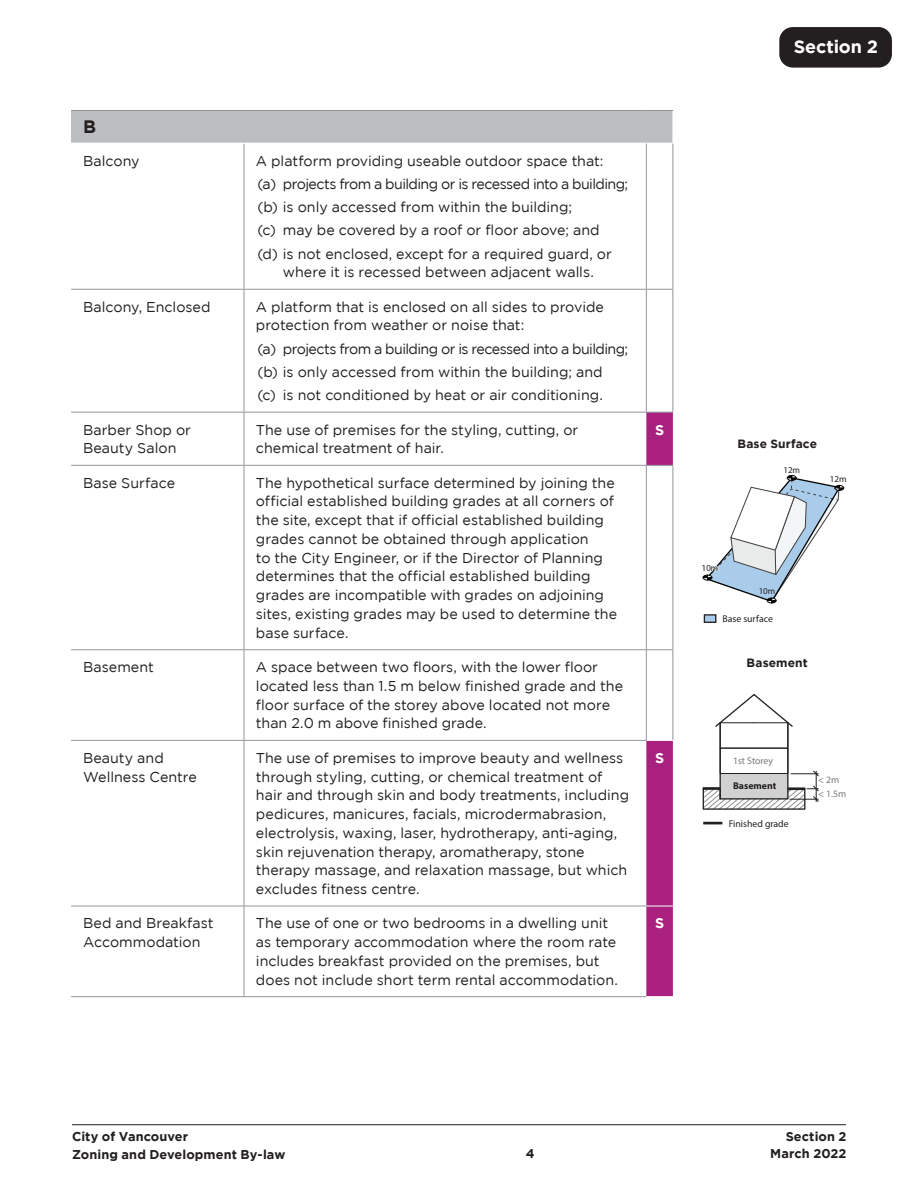
<style>
.page{position:relative;width:918px;height:1188px;background:#fff}
.page>*{position:absolute;margin:0;border:0;box-sizing:border-box;transform-origin:0 0}
.t1{font:700 18px "Gotham";letter-spacing:-.01em;color:#fff}
.A___B__in_gray_bar{font:700 18px "Gotham";color:#231f20}
.table_body_for_Secti{font:14.25px/18.8px "Gotham";color:#231f20}
.a__b__Section_2{font:14.25px/18.8px "Gotham";letter-spacing:-.01em;color:#231f20;text-align:center}
.a__b__Section_2-2{font:14.25px "Gotham";letter-spacing:-.045em;color:#231f20}
.Land_Use__A___B__in{font:700 14.25px "Gotham";color:#fff}
.t2{font:700 12.75px/17.2px "Gotham";letter-spacing:.005em;color:#231f20}
.Diagram_label_in_mar{font:700 12px "Gotham";letter-spacing:.01em;color:#231f20}
.t3{font:9.75px "Myriad Pro";color:#231f20}
.t4{font:9.75px "Myriad Pro";color:#787877}
.t5{font:700 9.75px "Myriad Pro";color:#231f20}
.t6{font:9px "Myriad Pro";color:#231f20}
</style>
<div class="page">
<hr style="left:72px;top:1124px;width:774px;height:1px;background:#231f20">
<div style="left:779px;top:27px;width:113px;height:41px;background:#231f20;border-radius:14px"></div>
<div style="left:71px;top:110px;width:602px;height:33px;background:#bcbdc0"></div>
<hr style="left:244px;top:143px;width:1px;height:146px;background:#939598">
<hr style="left:244px;top:290px;width:1px;height:122px;background:#939598">
<hr style="left:244px;top:413px;width:1px;height:52px;background:#939598">
<hr style="left:244px;top:466px;width:1px;height:183px;background:#939598">
<hr style="left:244px;top:650px;width:1px;height:90px;background:#939598">
<hr style="left:71px;top:740px;width:173px;height:1px;background:#939598">
<hr style="left:244px;top:740px;width:403px;height:1px;background:#939598">
<hr style="left:244px;top:741px;width:1px;height:165px;background:#939598">
<hr style="left:71px;top:906px;width:173px;height:1px;background:#939598">
<hr style="left:244px;top:906px;width:402px;height:1px;background:#939598">
<hr style="left:244px;top:906px;width:1px;height:90px;background:#939598">
<hr style="left:71px;top:996px;width:173px;height:1px;background:#939598">
<hr style="left:244px;top:996px;width:402px;height:1px;background:#939598">
<hr style="left:244px;top:143px;width:402px;height:1px;background:#fff">
<hr style="left:71px;top:649px;width:173px;height:1px;background:#939598">
<hr style="left:244px;top:649px;width:402px;height:1px;background:#939598">
<hr style="left:673px;top:650px;width:1px;height:90px;background:#939598">
<hr style="left:71px;top:289px;width:173px;height:1px;background:#939598">
<hr style="left:244px;top:289px;width:402px;height:1px;background:#939598">
<hr style="left:71px;top:412px;width:173px;height:1px;background:#939598">
<hr style="left:244px;top:412px;width:402px;height:1px;background:#939598">
<hr style="left:71px;top:465px;width:173px;height:1px;background:#939598">
<hr style="left:244px;top:465px;width:402px;height:1px;background:#939598">
<hr style="left:646px;top:143px;width:1px;height:146px;background:#939598">
<hr style="left:673px;top:143px;width:1px;height:146px;background:#939598">
<svg style="left:646px;top:289px;width:27px;height:1px"></svg>
<hr style="left:646px;top:290px;width:1px;height:122px;background:#939598">
<hr style="left:673px;top:290px;width:1px;height:122px;background:#939598">
<hr style="left:71px;top:110px;width:173px;height:1px;background:#939598">
<hr style="left:244px;top:110px;width:402px;height:1px;background:#939598">
<svg style="left:646px;top:110px;width:27px;height:1px"></svg>
<svg style="left:646px;top:412px;width:27px;height:585px"></svg>
<hr style="left:646px;top:466px;width:1px;height:183px;background:#939598">
<hr style="left:673px;top:466px;width:1px;height:183px;background:#939598">
<div style="left:720px;top:774px;width:68px;height:25px;background:#d2d1d1"></div>
<div style="left:720px;top:748px;width:68px;height:26px;border:1px solid #231f20"></div>
<svg style="left:715px;top:694px;width:78px;height:55px"></svg>
<div style="left:720px;top:722px;width:69px;height:78px;border:1px solid #231f20"></div>
<hr style="left:816px;top:771px;width:1px;height:31px;background:#231f20">
<svg style="left:791px;top:770px;width:28px;height:7px"></svg>
<svg style="left:702px;top:785px;width:117px;height:25px"></svg>
<hr style="left:703px;top:787px;width:17px;height:3px;background:#231f20">
<hr style="left:788px;top:787px;width:17px;height:3px;background:#231f20">
<svg style="left:703px;top:822px;width:19px;height:2px"></svg>
<div style="left:704px;top:615px;width:12px;height:7px;background:#aacceb"></div>
<div style="left:704px;top:614px;width:12px;height:9px;border:1px solid #231f20"></div>
<svg style="left:702px;top:475px;width:142px;height:128px"></svg>
<p class="A___B__in_gray_bar" style="left:83px;top:116px;width:14px">B</p>
<p class="table_body_for_Secti" style="left:83px;top:151px;width:58px">Balcony</p>
<p class="table_body_for_Secti" style="left:256px;top:151px;width:349px">A platform providing useable outdoor space that:</p>
<p class="a__b__Section_2-2" style="left:257px;top:176px;width:372px">(a) projects from a building or is recessed into a building;</p>
<p class="a__b__Section_2" style="left:257px;top:197px;width:316px">(b) is only accessed from within the building;</p>
<p class="a__b__Section_2" style="left:257px;top:221px;width:344px">(c) may be covered by a roof or floor above; and</p>
<p class="a__b__Section_2" style="left:257px;top:244px;width:356px">(d) is not enclosed, except for a required guard, or where it is recessed between adjacent walls.</p>
<p class="table_body_for_Secti" style="left:83px;top:297px;width:129px">Balcony, Enclosed</p>
<p class="table_body_for_Secti" style="left:256px;top:297px;width:350px">A platform that is enclosed on all sides to provide protection from weather or noise that:</p>
<p class="a__b__Section_2-2" style="left:257px;top:341px;width:372px">(a) projects from a building or is recessed into a building;</p>
<p class="a__b__Section_2" style="left:257px;top:362px;width:347px">(b) is only accessed from within the building; and</p>
<p class="a__b__Section_2" style="left:257px;top:386px;width:347px">(c) is not conditioned by heat or air conditioning.</p>
<p class="table_body_for_Secti" style="left:83px;top:420px;width:109px">Barber Shop or<br>Beauty Salon</p>
<p class="table_body_for_Secti" style="left:256px;top:420px;width:324px">The use of premises for the styling, cutting, or chemical treatment of hair.</p>
<p class="Land_Use__A___B__in" style="left:655px;top:421px;width:11px">S</p>
<p class="table_body_for_Secti" style="left:83px;top:473px;width:94px">Base Surface</p>
<p class="table_body_for_Secti" style="left:256px;top:473px;width:363px">The hypothetical surface determined by joining the official established building grades at all corners of the site, except that if official established building grades cannot be obtained through application<br>to the City Engineer, or if the Director of Planning determines that the official established building grades are incompatible with grades on adjoining sites, existing grades may be used to determine the base surface.</p>
<p class="table_body_for_Secti" style="left:83px;top:657px;width:72px">Basement</p>
<p class="table_body_for_Secti" style="left:256px;top:657px;width:369px">A space between two floors, with the lower floor located less than 1.5 m below finished grade and the floor surface of the storey above located not more than 2.0 m above finished grade.</p>
<p class="table_body_for_Secti" style="left:83px;top:748px;width:115px">Beauty and<br>Wellness Centre</p>
<p class="table_body_for_Secti" style="left:256px;top:748px;width:375px">The use of premises to improve beauty and wellness through styling, cutting, or chemical treatment of hair and through skin and body treatments, including pedicures, manicures, facials, microdermabrasion, electrolysis, waxing, laser, hydrotherapy, anti-aging, skin rejuvenation therapy, aromatherapy, stone therapy massage, and relaxation massage, but which excludes fitness centre.</p>
<p class="Land_Use__A___B__in" style="left:655px;top:749px;width:11px">S</p>
<p class="table_body_for_Secti" style="left:83px;top:914px;width:132px">Bed and Breakfast<br>Accommodation</p>
<p class="table_body_for_Secti" style="left:256px;top:914px;width:363px">The use of one or two bedrooms in a dwelling unit as temporary accommodation where the room rate includes breakfast provided on the premises, but does not include short term rental accommodation.</p>
<p class="Land_Use__A___B__in" style="left:655px;top:915px;width:11px">S</p>
<p class="t2" style="left:72px;top:1128px;width:215px">City of Vancouver<br>Zoning and Development By-law</p>
<p class="t2" style="left:526px;top:1145px;width:10px">4</p>
<p class="t1" style="left:794px;top:36px;width:86px">Section 2</p>
<p class="Diagram_label_in_mar" style="left:738px;top:437px;width:81px">Base Surface</p>
<p class="t6" style="left:783px;top:464px;width:18px">12m</p>
<p class="t6" style="left:830px;top:473px;width:18px">12m</p>
<p class="t6" style="left:759px;top:585px;width:18px">10m</p>
<p class="t3" style="left:723px;top:613px;width:52px">Base surface</p>
<p class="Diagram_label_in_mar" style="left:747px;top:656px;width:63px">Basement</p>
<p class="t4" style="left:733px;top:754px;width:42px">1st Storey</p>
<p class="t5" style="left:733px;top:779px;width:45px">Basement</p>
<p class="t3" style="left:729px;top:817px;width:62px">Finished grade</p>
<p class="t4" style="left:818px;top:773px;width:23px">&lt; 2m</p>
<p class="t4" style="left:818px;top:787px;width:30px">&lt; 1.5m</p>
<p class="t2" style="left:770px;top:1128px;width:78px;text-align:right">Section 2<br>March 2022</p>
</div>
